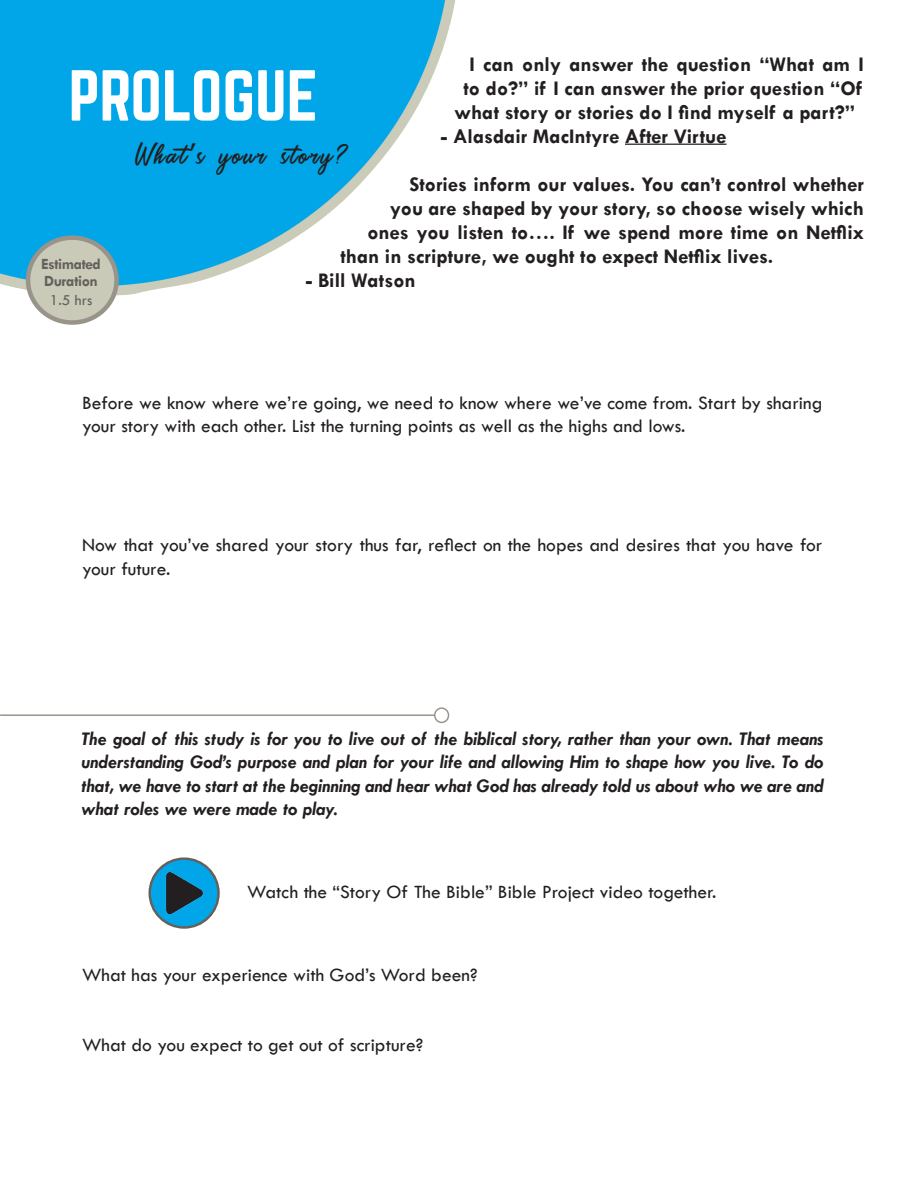
<style>
.page{position:relative;width:918px;height:1188px;background:#fff}
.page>*{position:absolute;margin:0;border:0;box-sizing:border-box;transform-origin:0 0}
.t1{font:63px "Norwester";color:#fff}
.t2{font:27px "Saltery Alternate";letter-spacing:.08em;color:#231f20}
.t3{font:700 21px "Tw Cen";color:#231f20}
.t4{font:19.5px/23.4px "Tw Cen";color:#231f20}
.t5{font:italic 700 19.5px/23.4px "Tw Cen";color:#231f20;text-align:justify}
.t6{font:700 15.75px/16.5px "Tw Cen";letter-spacing:-.03em;color:#65605b}
.t7{font:15.75px "Tw Cen";color:#65605b}
.s1{font-family:"Tahoma"}
</style>
<div class="page">
<hr style="left:625px;top:144px;width:102px;height:1px;background:#231f20">
<img style="left:0;top:0;width:456px;height:295px">
<div style="left:150px;top:859px;width:69px;height:68px;background:#00a6e8;border-radius:50%"></div>
<img style="left:165px;top:873px;width:39px;height:40px">
<div style="left:149px;top:857px;width:71px;height:72px;border:2px solid #65605b;border-radius:50%"></div>
<hr style="left:0;top:714px;width:445px;height:2px;background:#9a938a">
<div style="left:435px;top:708px;width:14px;height:14px;background:#fff;border-radius:50%"></div>
<div style="left:434px;top:707px;width:15px;height:16px;border:1px solid #9a938a;border-radius:50%"></div>
<div style="left:28px;top:238px;width:89px;height:85px;background:#c9cab8;border-radius:50%"></div>
<div style="left:26px;top:235px;width:93px;height:90px;border:4px solid #9a938a;border-radius:50%"></div>
<p class="t3" style="left:470px;top:51px;width:393px">I can only answer the question “What am I</p>
<p class="t3" style="left:463px;top:75px;width:401px">to do?” if I can answer the prior question “Of</p>
<p class="t3" style="left:454px;top:99px;width:402px">what story or stories do I find myself a part?”</p>
<p class="t3" style="left:441px;top:123px;width:287px">- Alasdair MacIntyre After Virtue</p>
<p class="t3" style="left:409px;top:171px;width:456px">Stories inform our values. You can’t control whether</p>
<p class="t3" style="left:390px;top:195px;width:475px">you are shaped by your story, so choose wisely which</p>
<p class="t3" style="left:367px;top:219px;width:498px">ones you listen to…. If we spend more time on Netflix</p>
<p class="t3" style="left:340px;top:243px;width:434px">than in scripture, we ought to expect Netflix lives.</p>
<p class="t3" style="left:306px;top:267px;width:111px">- Bill Watson</p>
<h1 class="t1" style="left:69px;top:65px;width:251px">PROLOGUE</h1>
<h2 class="t2" style="left:133px;top:134px;width:215px">What<span class="s1">’</span>s your story?</h2>
<p class="t6" style="left:41px;top:256px;width:61px">Estimated<br>Duration</p>
<p class="t7" style="left:50px;top:291px;width:44px">1.5 hrs</p>
<p class="t4" style="left:82px;top:391px;width:742px">Before we know where we’re going, we need to know where we’ve come from. Start by sharing your story with each other. List the turning points as well as the highs and lows.</p>
<p class="t4" style="left:82px;top:533px;width:742px">Now that you’ve shared your story thus far, reflect on the hopes and desires that you have for your future.</p>
<p class="t5" style="left:81px;top:727px;width:744px">The goal of this study is for you to live out of the biblical story, rather than your own. That means understanding God’s purpose and plan for your life and allowing Him to shape how you live. To do that, we have to start at the beginning and hear what God has already told us about who we are and what roles we were made to play.</p>
<p class="t4" style="left:247px;top:880px;width:471px">Watch the “Story Of The Bible” Bible Project video together.</p>
<p class="t4" style="left:82px;top:963px;width:397px">What has your experience with God’s Word been?</p>
<p class="t4" style="left:82px;top:1033px;width:343px">What do you expect to get out of scripture?</p>
</div>
